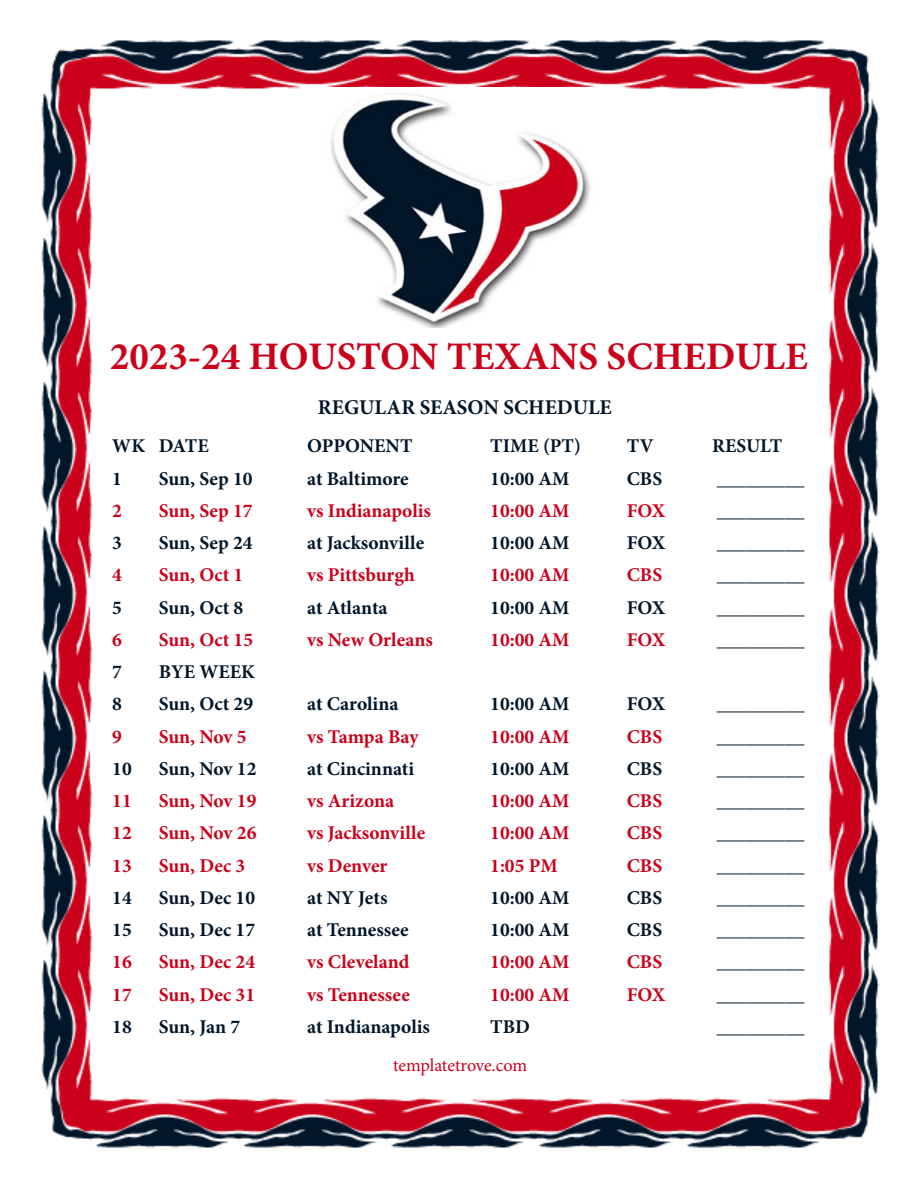
<style>
.page{position:relative;width:918px;height:1188px;background:#fff}
.page>*{position:absolute;margin:0;border:0;box-sizing:border-box;transform-origin:0 0}
.t1{font:700 39px "Minion Pro";color:#cb011b}
.t2{font:700 21px "Minion Pro";color:#011629}
.t3{font:700 19.5px "Minion Pro";color:#011629}
.t4{font:700 19.5px "Minion Pro";color:#cb011b}
.t5{font:18px "Minion Pro";letter-spacing:-.005em;color:#cb011b}
</style>
<div class="page">
<img style="left:41px;top:40px;width:839px;height:1108px">
<img style="left:321px;top:88px;width:279px;height:239px">
<p class="t1" style="left:110px;top:329px;width:699px">2023-24 HOUSTON TEXANS SCHEDULE</p>
<p class="t2" style="left:318px;top:393px;width:295px">REGULAR SEASON SCHEDULE</p>
<p class="t3" style="left:112px;top:432px;width:98px">WK DATE</p>
<p class="t3" style="left:307px;top:432px;width:107px">OPPONENT</p>
<p class="t3" style="left:490px;top:432px;width:92px">TIME (PT)</p>
<p class="t3" style="left:627px;top:432px;width:28px">TV</p>
<p class="t3" style="left:712px;top:432px;width:71px">RESULT</p>
<p class="t3" style="left:112px;top:465px;width:11px">1</p>
<p class="t3" style="left:159px;top:465px;width:95px">Sun, Sep 10</p>
<p class="t3" style="left:307px;top:465px;width:103px">at Baltimore</p>
<p class="t3" style="left:490px;top:465px;width:81px">10:00 AM</p>
<p class="t3" style="left:627px;top:465px;width:37px">CBS</p>
<p class="t3" style="left:717px;top:465px;width:89px">_________</p>
<p class="t4" style="left:112px;top:497px;width:11px">2</p>
<p class="t4" style="left:159px;top:497px;width:95px">Sun, Sep 17</p>
<p class="t4" style="left:307px;top:497px;width:125px">vs Indianapolis</p>
<p class="t4" style="left:490px;top:497px;width:81px">10:00 AM</p>
<p class="t4" style="left:627px;top:497px;width:40px">FOX</p>
<p class="t3" style="left:717px;top:497px;width:89px">_________</p>
<p class="t3" style="left:112px;top:529px;width:11px">3</p>
<p class="t3" style="left:159px;top:529px;width:95px">Sun, Sep 24</p>
<p class="t3" style="left:307px;top:529px;width:118px">at Jacksonville</p>
<p class="t3" style="left:490px;top:529px;width:81px">10:00 AM</p>
<p class="t3" style="left:627px;top:529px;width:40px">FOX</p>
<p class="t3" style="left:717px;top:529px;width:89px">_________</p>
<p class="t4" style="left:112px;top:561px;width:11px">4</p>
<p class="t4" style="left:159px;top:561px;width:86px">Sun, Oct 1</p>
<p class="t4" style="left:307px;top:561px;width:109px">vs Pittsburgh</p>
<p class="t4" style="left:490px;top:561px;width:81px">10:00 AM</p>
<p class="t4" style="left:627px;top:561px;width:37px">CBS</p>
<p class="t3" style="left:717px;top:561px;width:89px">_________</p>
<p class="t3" style="left:112px;top:594px;width:11px">5</p>
<p class="t3" style="left:159px;top:594px;width:86px">Sun, Oct 8</p>
<p class="t3" style="left:307px;top:594px;width:82px">at Atlanta</p>
<p class="t3" style="left:490px;top:594px;width:81px">10:00 AM</p>
<p class="t3" style="left:627px;top:594px;width:40px">FOX</p>
<p class="t3" style="left:717px;top:594px;width:89px">_________</p>
<p class="t4" style="left:112px;top:626px;width:11px">6</p>
<p class="t4" style="left:159px;top:626px;width:96px">Sun, Oct 15</p>
<p class="t4" style="left:307px;top:626px;width:127px">vs New Orleans</p>
<p class="t4" style="left:490px;top:626px;width:81px">10:00 AM</p>
<p class="t4" style="left:627px;top:626px;width:40px">FOX</p>
<p class="t3" style="left:717px;top:626px;width:89px">_________</p>
<p class="t3" style="left:112px;top:658px;width:11px">7</p>
<p class="t3" style="left:159px;top:658px;width:98px">BYE WEEK</p>
<p class="t3" style="left:112px;top:690px;width:11px">8</p>
<p class="t3" style="left:159px;top:690px;width:96px">Sun, Oct 29</p>
<p class="t3" style="left:307px;top:690px;width:93px">at Carolina</p>
<p class="t3" style="left:490px;top:690px;width:81px">10:00 AM</p>
<p class="t3" style="left:627px;top:690px;width:40px">FOX</p>
<p class="t3" style="left:717px;top:690px;width:89px">_________</p>
<p class="t4" style="left:112px;top:723px;width:11px">9</p>
<p class="t4" style="left:159px;top:723px;width:89px">Sun, Nov 5</p>
<p class="t4" style="left:307px;top:723px;width:113px">vs Tampa Bay</p>
<p class="t4" style="left:490px;top:723px;width:81px">10:00 AM</p>
<p class="t4" style="left:627px;top:723px;width:37px">CBS</p>
<p class="t3" style="left:717px;top:723px;width:89px">_________</p>
<p class="t3" style="left:112px;top:755px;width:21px">10</p>
<p class="t3" style="left:159px;top:755px;width:99px">Sun, Nov 12</p>
<p class="t3" style="left:307px;top:755px;width:108px">at Cincinnati</p>
<p class="t3" style="left:490px;top:755px;width:81px">10:00 AM</p>
<p class="t3" style="left:627px;top:755px;width:37px">CBS</p>
<p class="t3" style="left:717px;top:755px;width:89px">_________</p>
<p class="t4" style="left:112px;top:787px;width:21px">11</p>
<p class="t4" style="left:159px;top:787px;width:99px">Sun, Nov 19</p>
<p class="t4" style="left:307px;top:787px;width:89px">vs Arizona</p>
<p class="t4" style="left:490px;top:787px;width:81px">10:00 AM</p>
<p class="t4" style="left:627px;top:787px;width:37px">CBS</p>
<p class="t3" style="left:717px;top:787px;width:89px">_________</p>
<p class="t4" style="left:112px;top:819px;width:21px">12</p>
<p class="t4" style="left:159px;top:819px;width:99px">Sun, Nov 26</p>
<p class="t4" style="left:307px;top:819px;width:119px">vs Jacksonville</p>
<p class="t4" style="left:490px;top:819px;width:81px">10:00 AM</p>
<p class="t4" style="left:627px;top:819px;width:37px">CBS</p>
<p class="t3" style="left:717px;top:819px;width:89px">_________</p>
<p class="t4" style="left:112px;top:852px;width:21px">13</p>
<p class="t4" style="left:159px;top:852px;width:88px">Sun, Dec 3</p>
<p class="t4" style="left:307px;top:852px;width:82px">vs Denver</p>
<p class="t4" style="left:490px;top:852px;width:69px">1:05 PM</p>
<p class="t4" style="left:627px;top:852px;width:37px">CBS</p>
<p class="t3" style="left:717px;top:852px;width:89px">_________</p>
<p class="t3" style="left:112px;top:884px;width:21px">14</p>
<p class="t3" style="left:159px;top:884px;width:98px">Sun, Dec 10</p>
<p class="t3" style="left:307px;top:884px;width:82px">at NY Jets</p>
<p class="t3" style="left:490px;top:884px;width:81px">10:00 AM</p>
<p class="t3" style="left:627px;top:884px;width:37px">CBS</p>
<p class="t3" style="left:717px;top:884px;width:89px">_________</p>
<p class="t3" style="left:112px;top:916px;width:21px">15</p>
<p class="t3" style="left:159px;top:916px;width:98px">Sun, Dec 17</p>
<p class="t3" style="left:307px;top:916px;width:103px">at Tennessee</p>
<p class="t3" style="left:490px;top:916px;width:81px">10:00 AM</p>
<p class="t3" style="left:627px;top:916px;width:37px">CBS</p>
<p class="t3" style="left:717px;top:916px;width:89px">_________</p>
<p class="t4" style="left:112px;top:948px;width:21px">16</p>
<p class="t4" style="left:159px;top:948px;width:98px">Sun, Dec 24</p>
<p class="t4" style="left:307px;top:948px;width:104px">vs Cleveland</p>
<p class="t4" style="left:490px;top:948px;width:81px">10:00 AM</p>
<p class="t4" style="left:627px;top:948px;width:37px">CBS</p>
<p class="t3" style="left:717px;top:948px;width:89px">_________</p>
<p class="t4" style="left:112px;top:981px;width:21px">17</p>
<p class="t4" style="left:159px;top:981px;width:98px">Sun, Dec 31</p>
<p class="t4" style="left:307px;top:981px;width:104px">vs Tennessee</p>
<p class="t4" style="left:490px;top:981px;width:81px">10:00 AM</p>
<p class="t4" style="left:627px;top:981px;width:40px">FOX</p>
<p class="t3" style="left:717px;top:981px;width:89px">_________</p>
<p class="t3" style="left:112px;top:1013px;width:21px">18</p>
<p class="t3" style="left:159px;top:1013px;width:83px">Sun, Jan 7</p>
<p class="t3" style="left:307px;top:1013px;width:124px">at Indianapolis</p>
<p class="t3" style="left:490px;top:1013px;width:41px">TBD</p>
<p class="t3" style="left:717px;top:1013px;width:89px">_________</p>
<p class="t5" style="left:393px;top:1053px;width:136px">templatetrove.com</p>
</div>
